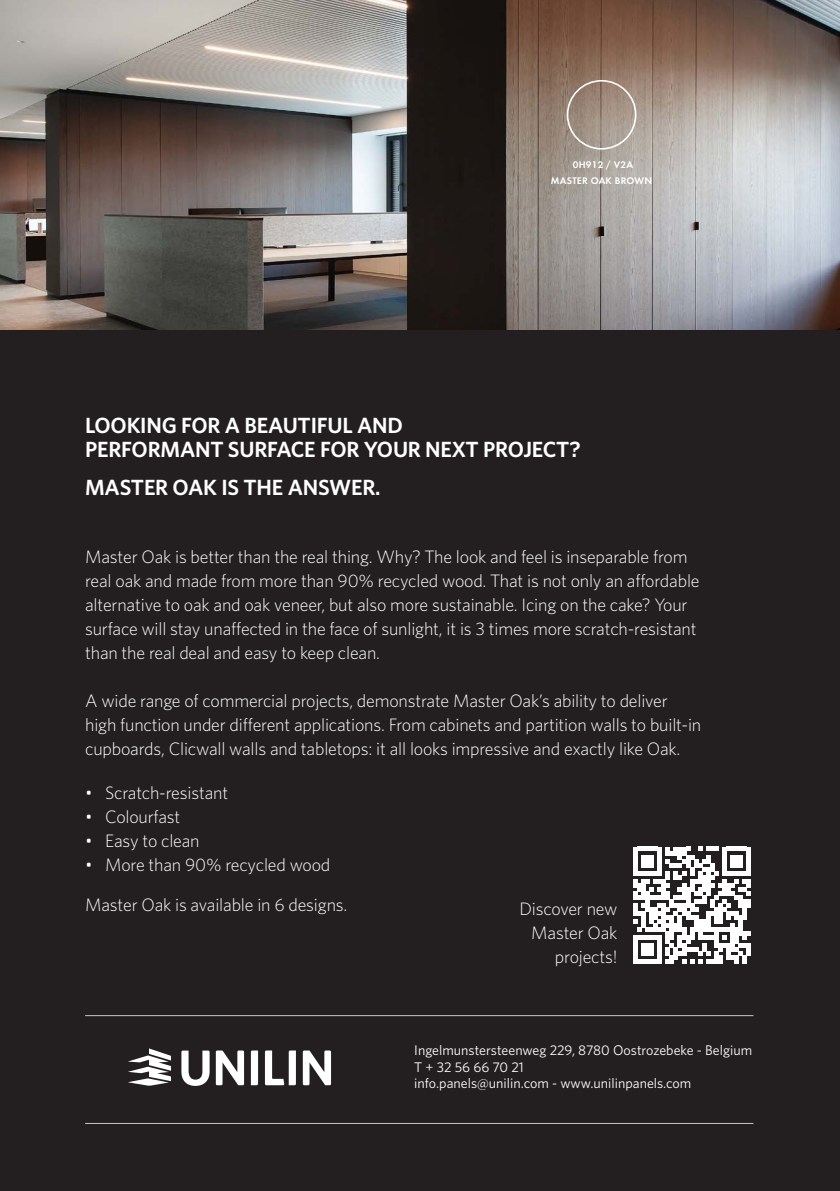
<style>
.page{position:relative;width:840px;height:1191px;background:#fff}
.page>*{position:absolute;margin:0;border:0;box-sizing:border-box;transform-origin:0 0}
.t1{font:600 22px "Whitney";letter-spacing:-.01em;color:#fff}
.t2{font:300 18px/24px "Whitney";letter-spacing:-.01em;color:#fff}
.t3{font:14px/17.6px "Whitney";color:#fff}
.t4{font:600 10px "Futura Round";letter-spacing:.02em;color:#fff}
</style>
<div class="page">
<div style="left:0;top:0;width:839px;height:1191px;background:#231f20"></div>
<hr style="left:85px;top:1123px;width:668px;height:1px;background:#c7c8ca">
<hr style="left:85px;top:1015px;width:668px;height:1px;background:#c7c8ca">
<img style="left:0;top:0;width:839px;height:330px">
<div style="left:566px;top:80px;width:70px;height:70px;border:2px solid #fff;border-radius:50%"></div>
<svg style="left:302px;top:1050px;width:29px;height:35px"></svg>
<svg style="left:265px;top:1050px;width:31px;height:35px"></svg>
<svg style="left:251px;top:1050px;width:7px;height:35px"></svg>
<svg style="left:216px;top:1050px;width:28px;height:35px"></svg>
<svg style="left:181px;top:1050px;width:28px;height:36px"></svg>
<svg style="left:128px;top:1048px;width:43px;height:37px"></svg>
<svg style="left:633px;top:847px;width:117px;height:116px"></svg>
<hr style="left:746px;top:943px;width:4px;height:12px;background:#fff">
<p class="t4" style="left:572px;top:157px;width:62px">0H912 / V2A</p>
<p class="t4" style="left:550px;top:173px;width:103px">MASTER OAK BROWN</p>
<p class="t1" style="left:85px;top:411px;width:319px">LOOKING FOR A BEAUTIFUL AND</p>
<p class="t1" style="left:85px;top:435px;width:496px">PERFORMANT SURFACE FOR YOUR NEXT PROJECT?</p>
<p class="t1" style="left:85px;top:473px;width:297px">MASTER OAK IS THE ANSWER.</p>
<p class="t2" style="left:85px;top:544px;width:615px">Master Oak is better than the real thing. Why? The look and feel is inseparable from real oak and made from more than 90% recycled wood. That is not only an affordable alternative to oak and oak veneer, but also more sustainable. Icing on the cake? Your surface will stay unaffected in the face of sunlight, it is 3 times more scratch-resistant than the real deal and easy to keep clean.</p>
<p class="t2" style="left:85px;top:688px;width:617px">A wide range of commercial projects, demonstrate Master Oak’s ability to deliver high function under different applications. From cabinets and partition walls to built-in cupboards, Clicwall walls and tabletops: it all looks impressive and exactly like Oak.</p>
<p class="t2" style="left:85px;top:780px;width:144px">• Scratch-resistant</p>
<p class="t2" style="left:85px;top:804px;width:97px">• Colourfast</p>
<p class="t2" style="left:85px;top:828px;width:116px">• Easy to clean</p>
<p class="t2" style="left:85px;top:852px;width:246px">• More than 90% recycled wood</p>
<p class="t2" style="left:85px;top:892px;width:263px">Master Oak is available in 6 designs.</p>
<p class="t2" style="left:519px;top:897px;width:99px">Discover new</p>
<p class="t2" style="left:531px;top:921px;width:88px">Master Oak</p>
<p class="t2" style="left:554px;top:945px;width:64px">projects!</p>
<p class="t3" style="left:414px;top:1040px;width:339px">Ingelmunstersteenweg 229, 8780 Oostrozebeke - Belgium<br>T + 32 56 66 70 21</p>
<p class="t3" style="left:414px;top:1074px;width:278px">info.panels@unilin.com - www.unilinpanels.com</p>
</div>
